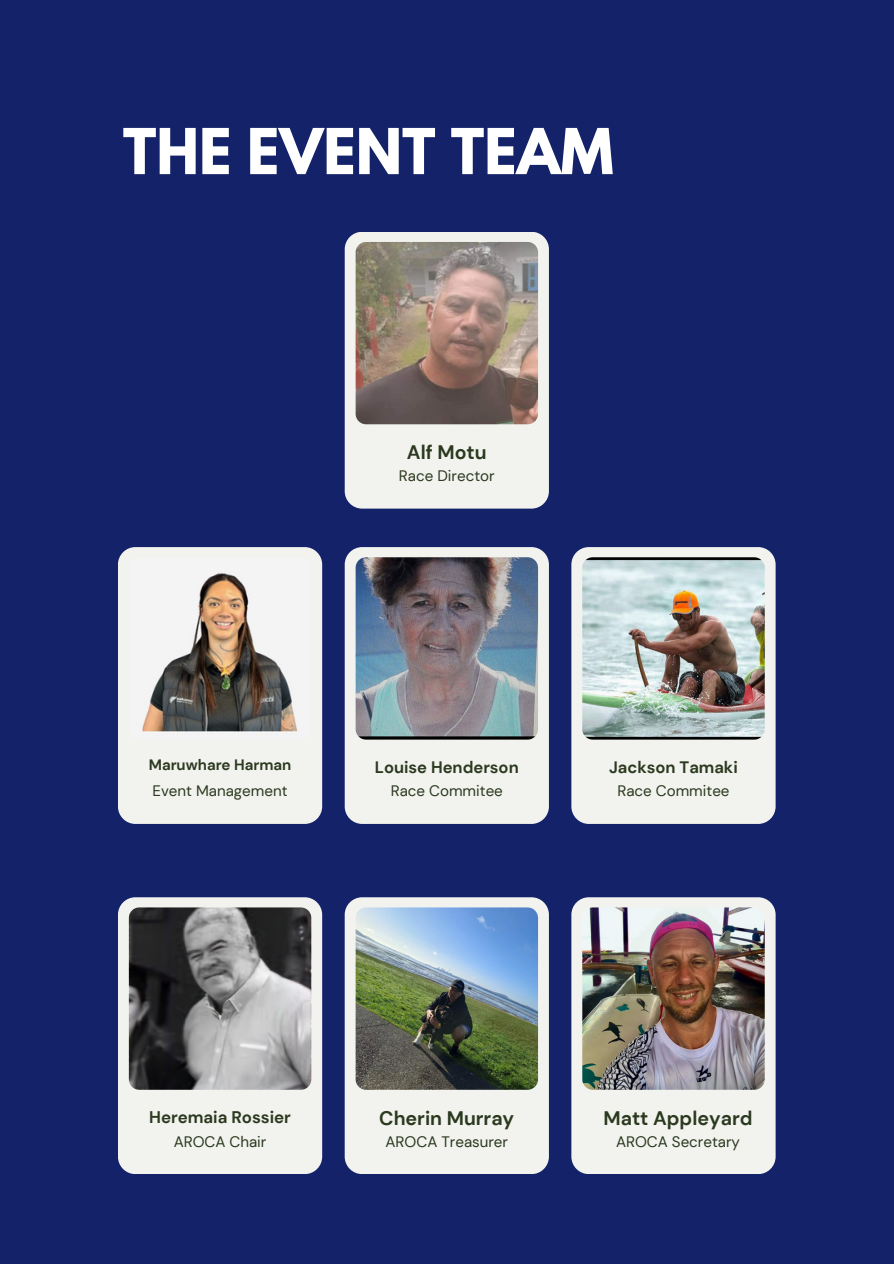
<style>
.page{position:relative;width:894px;height:1264px;background:#fff}
.page>*{position:absolute;margin:0;border:0;box-sizing:border-box;transform-origin:0 0}
.t1{font:700 55.95px "League Spartan";color:#fff}
.t2{font:700 19.5px "DM Sans";color:#2b391f}
.t3{font:700 16.8px "DM Sans";color:#2b391f}
.t4{font:700 16.5px "DM Sans";color:#2b391f}
.t5{font:15.15px "DM Sans";color:#2b391f}
.t6{font:700 15px "DM Sans";color:#2b391f}
</style>
<div class="page">
<div style="left:0;top:0;width:893px;height:1263px;background:#132269"></div>
<div style="left:118px;top:547px;width:204px;height:276px;background:#f2f3ee;border-radius:17px"></div>
<img style="left:129px;top:557px;width:182px;height:182px;border-radius:10px">
<div style="left:344px;top:547px;width:204px;height:276px;background:#f2f3ee;border-radius:17px"></div>
<img style="left:355px;top:557px;width:183px;height:182px;border-radius:10px">
<div style="left:118px;top:897px;width:204px;height:276px;background:#f2f3ee;border-radius:17px"></div>
<img style="left:129px;top:907px;width:182px;height:182px;border-radius:10px">
<div style="left:344px;top:232px;width:204px;height:276px;background:#f2f3ee;border-radius:17px"></div>
<img style="left:355px;top:242px;width:183px;height:182px;border-radius:10px">
<div style="left:344px;top:897px;width:204px;height:276px;background:#f2f3ee;border-radius:17px"></div>
<img style="left:355px;top:907px;width:183px;height:182px;border-radius:10px">
<div style="left:571px;top:897px;width:204px;height:276px;background:#f2f3ee;border-radius:17px"></div>
<img style="left:582px;top:907px;width:182px;height:182px;border-radius:10px">
<div style="left:571px;top:547px;width:204px;height:276px;background:#f2f3ee;border-radius:17px"></div>
<img style="left:582px;top:557px;width:182px;height:182px;border-radius:10px">
<p class="t1" style="left:123px;top:124px;width:492px">THE EVENT TEAM</p>
<h3 class="t2" style="left:407px;top:440px;width:81px">Alf Motu</h3>
<p class="t5" style="left:399px;top:466px;width:97px">Race Director</p>
<h2 class="t6" style="left:149px;top:755px;width:144px">Maruwhare Harman</h2>
<p class="t5" style="left:152px;top:781px;width:137px">Event Management</p>
<p class="t4" style="left:375px;top:756px;width:145px">Louise Henderson</p>
<p class="t5" style="left:390px;top:781px;width:114px">Race Commitee</p>
<h2 class="t4" style="left:609px;top:756px;width:130px">Jackson Tamaki</h2>
<p class="t5" style="left:617px;top:781px;width:114px">Race Commitee</p>
<h3 class="t3" style="left:149px;top:1106px;width:143px">Heremaia Rossier</h3>
<p class="t5" style="left:174px;top:1131px;width:94px">AROCA Chair</p>
<h3 class="t2" style="left:379px;top:1105px;width:136px">Cherin Murray</h3>
<p class="t5" style="left:385px;top:1131px;width:124px">AROCA Treasurer</p>
<h2 class="t2" style="left:603px;top:1105px;width:150px">Matt Appleyard</h2>
<p class="t5" style="left:616px;top:1131px;width:125px">AROCA Secretary</p>
</div>
